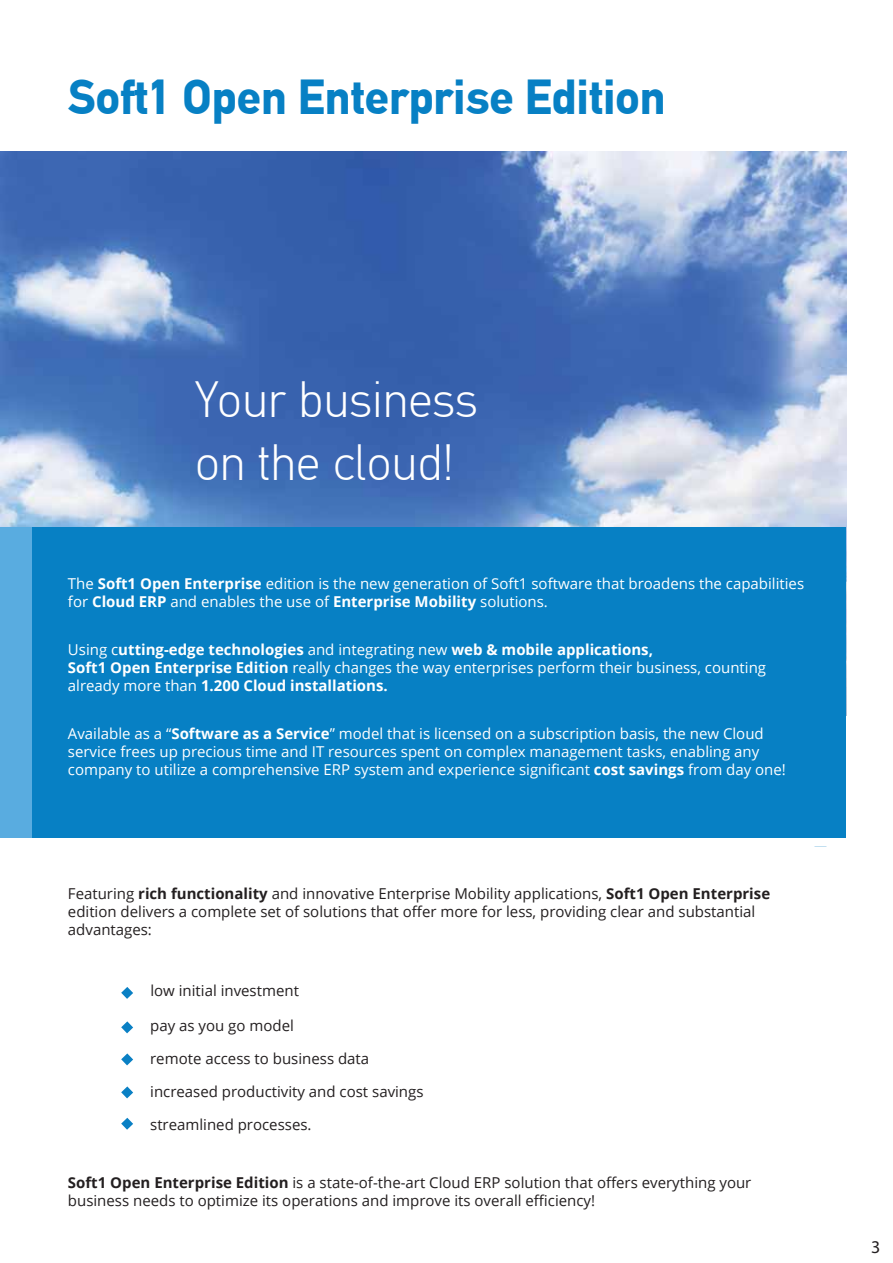
<style>
.page{position:relative;width:893px;height:1263px;background:#fff}
.page>*{position:absolute;margin:0;border:0;box-sizing:border-box;transform-origin:0 0}
.t1{font:300 49.8px/63px "CF Din";color:#fff}
.t2{font:700 48px "CF Din";color:#0780c4}
.t3{font:18px "Myriad Pro";color:#231f20}
.t4{font:15px/18px "Open Sans";color:#fff}
.t5{font:15px/18px "Open Sans";color:#231f20}
.s1{font-weight:700}
</style>
<div class="page">
<img style="left:0;top:152px;width:846px;height:375px">
<div style="left:12px;top:527px;width:834px;height:310px;background:#0780c4"></div>
<svg style="left:121px;top:987px;width:12px;height:12px"></svg>
<svg style="left:121px;top:1021px;width:12px;height:12px"></svg>
<svg style="left:121px;top:1053px;width:12px;height:12px"></svg>
<svg style="left:121px;top:1086px;width:12px;height:12px"></svg>
<svg style="left:121px;top:1118px;width:12px;height:12px"></svg>
<div style="left:0;top:527px;width:31px;height:311px;background:#59ace0"></div>
<h2 class="t2" style="left:68px;top:71px;width:599px">Soft1 Open Enterprise Edition</h2>
<h1 class="t1" style="left:195px;top:370px;width:285px">Your business on the cloud!</h1>
<p class="t4" style="left:68px;top:574px;width:738px">The <span class="s1">Soft1 Open Enterprise</span> edition is the new generation of Soft1 software that broadens the capabilities for <span class="s1">Cloud ERP</span> and enables the use of <span class="s1">Enterprise Mobility</span> solutions.</p>
<p class="t4" style="left:68px;top:640px;width:700px">Using c<span class="s1">utting-edge technologies</span> and integrating new <span class="s1">web &amp; mobile applications,<br>Soft1 Open Enterprise Edition</span> really changes the way enterprises perform their business, counting already more than <span class="s1">1.200 Cloud installations.</span></p>
<p class="t4" style="left:68px;top:724px;width:719px">Available as a “<span class="s1">Software as a Service</span>” model that is licensed on a subscription basis, the new Cloud service frees up precious time and IT resources spent on complex management tasks, enabling any company to utilize a comprehensive ERP system and experience significant <span class="s1">cost savings</span> from day one!</p>
<p class="t5" style="left:68px;top:884px;width:704px">Featuring <span class="s1">rich functionality</span> and innovative Enterprise Mobility applications, <span class="s1">Soft1 Open Enterprise </span>edition delivers a complete set of solutions that offer more for less, providing clear and substantial advantages:</p>
<p class="t5" style="left:150px;top:981px;width:150px">low initial investment</p>
<p class="t5" style="left:150px;top:1016px;width:145px">pay as you go model</p>
<p class="t5" style="left:150px;top:1049px;width:221px">remote access to business data</p>
<p class="t5" style="left:150px;top:1082px;width:275px">increased productivity and cost savings</p>
<p class="t5" style="left:150px;top:1115px;width:163px">streamlined processes.</p>
<p class="t5" style="left:68px;top:1173px;width:685px"><span class="s1">Soft1 Open Enterprise Edition</span> is a state-of-the-art Cloud ERP solution that offers everything your business needs to optimize its operations and improve its overall efficiency!</p>
<p class="t3" style="left:871px;top:1235px;width:11px">3</p>
</div>
